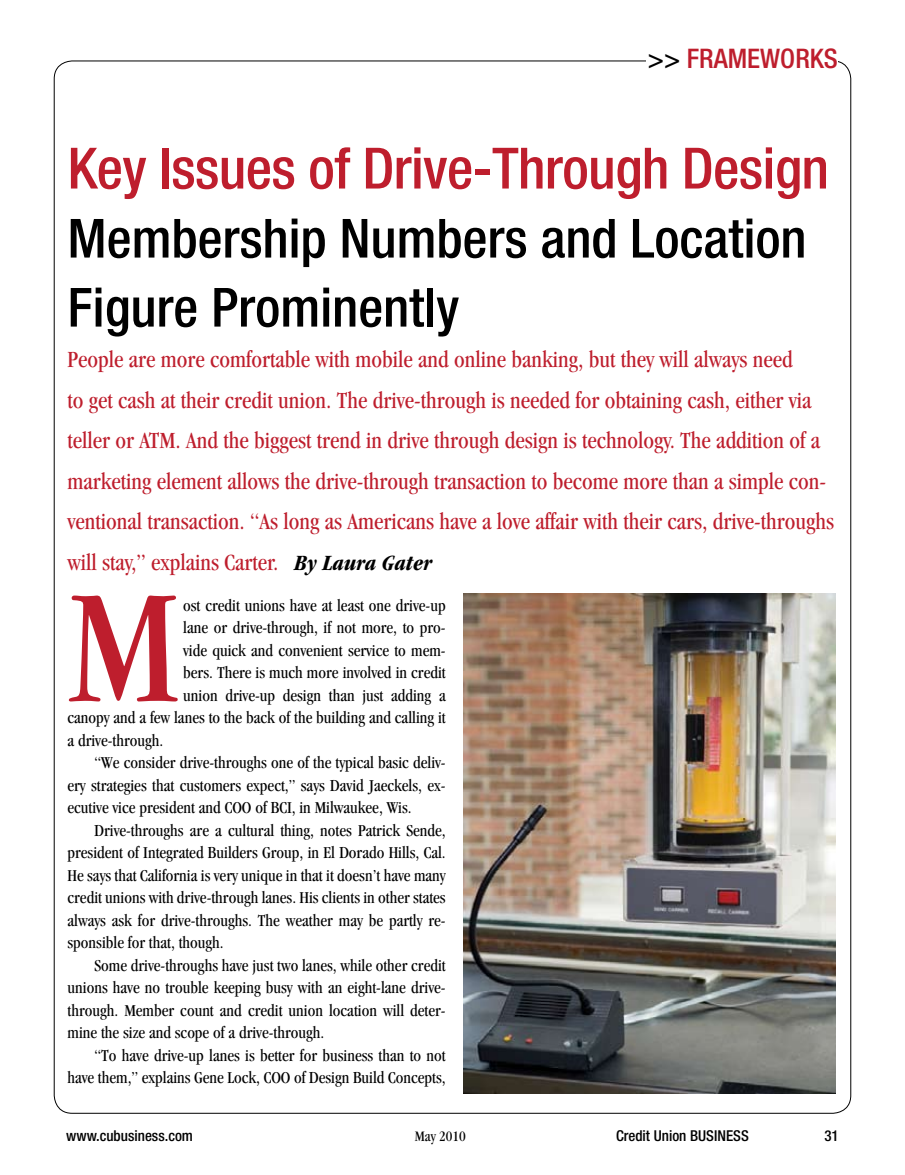
<style>
.page{position:relative;width:905px;height:1175px;background:#fff}
.page>*{position:absolute;margin:0;border:0;box-sizing:border-box;transform-origin:0 0}
.t1{font:condensed 167.1px "Garamond";color:#be1e2d}
.t2{font:500 condensed 57px "Helvetica Neue";letter-spacing:-.01em;color:#be1e2d}
.t3{font:500 condensed 54px/69px "Helvetica Neue";color:#000}
.t4{font:500 condensed 27px "Helvetica Neue";color:#be1e2d}
.t5{font:condensed 24px/40.5px "Garamond";color:#be1e2d}
.t6{font:condensed 17.25px "Garamond";color:#000}
.t7{font:500 condensed 15px "Helvetica Neue";color:#000}
.t8{font:condensed 15px "Garamond";color:#000}
.s1{color:#000}
.s2{font-weight:700;font-style:italic;font-size:22.5px;color:#000}
</style>
<div class="page">
<img style="left:463px;top:593px;width:372px;height:500px">
<h3 class="t4" style="left:648px;top:42px;width:191px"><span class="s1">&gt;&gt;</span> FRAMEWORKS</h3>
<h2 class="t2" style="left:68px;top:134px;width:763px">Key Issues of Drive-Through Design</h2>
<h3 class="t3" style="left:68px;top:203px;width:740px">Membership Numbers and Location<br>Figure Prominently</h3>
<p class="t5" style="left:68px;top:339px;width:768px">People are more comfortable with mobile and online banking, but they will always need<br>to get cash at their credit union. The drive-through is needed for obtaining cash, either via teller or ATM. And the biggest trend in drive through design is technology. The addition of a marketing element allows the drive-through transaction to become more than a simple con&shy;ventional transaction. “As long as Americans have a love affair with their cars, drive-throughs will stay,” explains Carter. <span class="s2">By Laura Gater</span></p>
<h1 class="t1" style="left:68px;top:554px;width:113px">M</h1>
<p class="t6" style="left:183px;top:595px;width:264px">ost credit unions have at least one drive-up</p>
<p class="t6" style="left:183px;top:618px;width:264px">lane or drive-through, if not more, to pro-</p>
<p class="t6" style="left:183px;top:640px;width:264px">vide quick and convenient service to mem-</p>
<p class="t6" style="left:183px;top:663px;width:264px">bers. There is much more involved in credit</p>
<p class="t6" style="left:183px;top:685px;width:264px">union drive-up design than just adding a</p>
<p class="t6" style="left:68px;top:708px;width:380px">canopy and a few lanes to the back of the building and calling it</p>
<p class="t6" style="left:68px;top:730px;width:97px">a drive-through.</p>
<p class="t6" style="left:94px;top:753px;width:353px">“We consider drive-throughs one of the typical basic deliv-</p>
<p class="t6" style="left:68px;top:775px;width:379px">ery strategies that customers expect,” says David Jaeckels, ex-</p>
<p class="t6" style="left:68px;top:798px;width:345px">ecutive vice president and COO of BCI, in Milwaukee, Wis.</p>
<p class="t6" style="left:94px;top:820px;width:353px">Drive-throughs are a cultural thing, notes Patrick Sende,</p>
<p class="t6" style="left:68px;top:843px;width:380px">president of Integrated Builders Group, in El Dorado Hills, Cal.</p>
<p class="t6" style="left:68px;top:865px;width:379px">He says that California is very unique in that it doesn’t have many</p>
<p class="t6" style="left:68px;top:888px;width:379px">credit unions with drive-through lanes. His clients in other states</p>
<p class="t6" style="left:68px;top:910px;width:379px">always ask for drive-throughs. The weather may be partly re-</p>
<p class="t6" style="left:68px;top:933px;width:158px">sponsible for that, though.</p>
<p class="t6" style="left:94px;top:955px;width:352px">Some drive-throughs have just two lanes, while other credit</p>
<p class="t6" style="left:68px;top:978px;width:379px">unions have no trouble keeping busy with an eight-lane drive-</p>
<p class="t6" style="left:68px;top:1000px;width:379px">through. Member count and credit union location will deter-</p>
<p class="t6" style="left:68px;top:1023px;width:258px">mine the size and scope of a drive-through.</p>
<p class="t6" style="left:94px;top:1045px;width:352px">“To have drive-up lanes is better for business than to not</p>
<p class="t6" style="left:68px;top:1068px;width:379px">have them,” explains Gene Lock, COO of Design Build Concepts,</p>
<p class="t7" style="left:66px;top:1127px;width:128px">www.cubusiness.com</p>
<p class="t8" style="left:415px;top:1127px;width:52px">May 2010</p>
<p class="t7" style="left:616px;top:1127px;width:134px">Credit Union BUSINESS</p>
<p class="t7" style="left:824px;top:1126px;width:16px">31</p>
</div>
